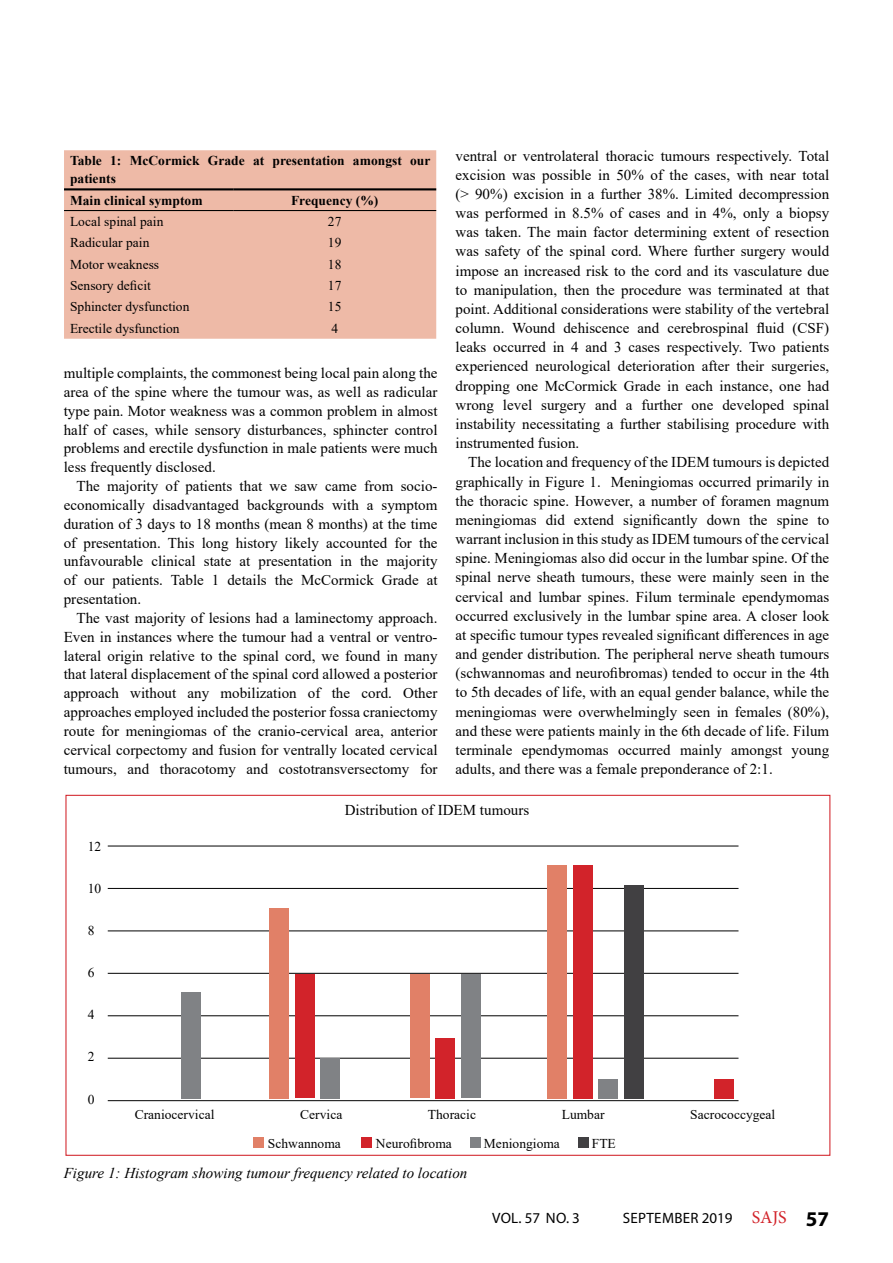
<style>
.page{position:relative;width:893px;height:1263px;background:#fff}
.page>*{position:absolute;margin:0;border:0;box-sizing:border-box;transform-origin:0 0}
.t1{font:15px/19.2px "Times New Roman";color:#000;text-align:justify}
.t2{font:italic 15px "Times New Roman";color:#000}
.t3{font:15px "Myriad Pro";letter-spacing:.02em;color:#000}
.t4{font:13.5px "Times New Roman";color:#000}
.t5{font:700 13.5px/18px "Times New Roman";color:#000}
.s1{font-family:"Minion Pro";font-size:18px;color:#d2232a}
.s2{font-weight:700;font-size:21px}
</style>
<div class="page">
<div style="left:64px;top:150px;width:372px;height:189px;background:#eebaa7"></div>
<hr style="left:64px;top:188px;width:169px;height:2px;background:#000">
<hr style="left:233px;top:188px;width:203px;height:2px;background:#000">
<hr style="left:64px;top:210px;width:169px;height:1px;background:#000">
<hr style="left:233px;top:210px;width:203px;height:1px;background:#000">
<hr style="left:108px;top:1100px;width:630px;height:1px;background:#111">
<hr style="left:108px;top:1058px;width:630px;height:1px;background:#111">
<hr style="left:108px;top:1015px;width:630px;height:1px;background:#111">
<hr style="left:108px;top:973px;width:630px;height:1px;background:#111">
<hr style="left:108px;top:930px;width:630px;height:1px;background:#111">
<hr style="left:108px;top:888px;width:630px;height:1px;background:#111">
<hr style="left:108px;top:845px;width:630px;height:1px;background:#111">
<div style="left:181px;top:992px;width:20px;height:106px;background:#808285"></div>
<div style="left:269px;top:908px;width:20px;height:190px;background:#e18067"></div>
<div style="left:410px;top:974px;width:19px;height:124px;background:#e18067"></div>
<div style="left:547px;top:865px;width:20px;height:233px;background:#e18067"></div>
<div style="left:295px;top:974px;width:20px;height:124px;background:#d2232a"></div>
<div style="left:435px;top:1038px;width:20px;height:60px;background:#d2232a"></div>
<div style="left:573px;top:865px;width:19px;height:233px;background:#d2232a"></div>
<div style="left:714px;top:1079px;width:20px;height:19px;background:#d2232a"></div>
<div style="left:320px;top:1058px;width:20px;height:40px;background:#808285"></div>
<div style="left:461px;top:974px;width:19px;height:124px;background:#808285"></div>
<div style="left:598px;top:1079px;width:20px;height:19px;background:#808285"></div>
<div style="left:624px;top:885px;width:19px;height:213px;background:#414042"></div>
<div style="left:253px;top:1137px;width:11px;height:10px;background:#e18067"></div>
<div style="left:361px;top:1137px;width:10px;height:10px;background:#d2232a"></div>
<div style="left:470px;top:1137px;width:10px;height:10px;background:#808285"></div>
<div style="left:578px;top:1137px;width:10px;height:10px;background:#414042"></div>
<p class="t5" style="left:70px;top:151px;width:362px">Table 1: McCormick Grade at presentation amongst our patients</p>
<p class="t5" style="left:70px;top:191px;width:134px">Main clinical symptom</p>
<p class="t5" style="left:291px;top:191px;width:89px">Frequency (%)</p>
<p class="t4" style="left:70px;top:212px;width:95px">Local spinal pain</p>
<p class="t4" style="left:328px;top:212px;width:15px">27</p>
<p class="t4" style="left:70px;top:233px;width:81px">Radicular pain</p>
<p class="t4" style="left:328px;top:233px;width:15px">19</p>
<p class="t4" style="left:70px;top:255px;width:91px">Motor weakness</p>
<p class="t4" style="left:328px;top:255px;width:15px">18</p>
<p class="t4" style="left:70px;top:276px;width:82px">Sensory deficit</p>
<p class="t4" style="left:328px;top:276px;width:15px">17</p>
<p class="t4" style="left:70px;top:297px;width:121px">Sphincter dysfunction</p>
<p class="t4" style="left:328px;top:297px;width:15px">15</p>
<p class="t4" style="left:70px;top:319px;width:111px">Erectile dysfunction</p>
<p class="t4" style="left:331px;top:319px;width:8px">4</p>
<p class="t1" style="left:64px;top:363px;width:375px">multiple complaints, the commonest being local pain along the area of the spine where the tumour was, as well as radicular type pain. Motor weakness was a common problem in almost half of cases, while sensory disturbances, sphincter control problems and erectile dysfunction in male patients were much less frequently disclosed.</p>
<p class="t1" style="left:64px;top:476px;width:375px;text-indent:13px">The majority of patients that we saw came from socio&shy;economically disadvantaged backgrounds with a symptom duration of 3 days to 18 months (mean 8 months) at the time of presentation. This long history likely accounted for the unfavourable clinical state at presentation in the majority of our patients. Table 1 details the McCormick Grade at presentation.</p>
<p class="t1" style="left:64px;top:608px;width:375px;line-height:18.8px;text-indent:13px">The vast majority of lesions had a laminectomy approach.<br>Even in instances where the tumour had a ventral or ventro&shy;lateral origin relative to the spinal cord, we found in many that lateral displacement of the spinal cord allowed a posterior approach without any mobilization of the cord. Other approaches employed included the posterior fossa craniectomy route for meningiomas of the cranio-cervical area, anterior cervical corpectomy and fusion for ventrally located cervical tumours, and thoracotomy and costotransversectomy for</p>
<p class="t1" style="left:455px;top:145px;width:375px">ventral or ventrolateral thoracic tumours respectively. Total excision was possible in 50% of the cases, with near total (&gt; 90%) excision in a further 38%. Limited decompression was performed in 8.5% of cases and in 4%, only a biopsy was taken. The main factor determining extent of resection was safety of the spinal cord. Where further surgery would impose an increased risk to the cord and its vasculature due to manipulation, then the procedure was terminated at that point. Additional considerations were stability of the vertebral column. Wound dehiscence and cerebrospinal fluid (CSF) leaks occurred in 4 and 3 cases respectively. Two patients experienced neurological deterioration after their surgeries, dropping one McCormick Grade in each instance, one had wrong level surgery and a further one developed spinal instability necessitating a further stabilising procedure with instrumented fusion.</p>
<p class="t1" style="left:455px;top:452px;width:375px;text-indent:13px">The location and frequency of the IDEM tumours is depicted graphically in Figure 1. Meningiomas occurred primarily in the thoracic spine. However, a number of foramen magnum meningiomas did extend significantly down the spine to warrant inclusion in this study as IDEM tumours of the cervical spine. Meningiomas also did occur in the lumbar spine. Of the spinal nerve sheath tumours, these were mainly seen in the cervical and lumbar spines. Filum terminale ependymomas occurred exclusively in the lumbar spine area. A closer look at specific tumour types revealed significant differences in age and gender distribution. The peripheral nerve sheath tumours (schwannomas and neurofibromas) tended to occur in the 4th to 5th decades of life, with an equal gender balance, while the meningiomas were overwhelmingly seen in females (80%), and these were patients mainly in the 6th decade of life. Filum terminale ependymomas occurred mainly amongst young adults, and there was a female preponderance of 2:1.</p>
<p class="t4" style="left:88px;top:836px;width:15px">12</p>
<p class="t4" style="left:88px;top:879px;width:15px">10</p>
<p class="t4" style="left:88px;top:921px;width:8px">8</p>
<p class="t4" style="left:88px;top:963px;width:8px">6</p>
<p class="t4" style="left:88px;top:1005px;width:8px">4</p>
<p class="t4" style="left:88px;top:1047px;width:8px">2</p>
<p class="t4" style="left:88px;top:1089px;width:8px">0</p>
<p class="t1" style="left:345px;top:800px;width:186px">Distribution of IDEM tumours</p>
<p class="t4" style="left:135px;top:1104px;width:81px">Craniocervical</p>
<p class="t4" style="left:300px;top:1104px;width:44px">Cervica</p>
<p class="t4" style="left:428px;top:1104px;width:50px">Thoracic</p>
<p class="t4" style="left:562px;top:1104px;width:44px">Lumbar</p>
<p class="t4" style="left:690px;top:1104px;width:87px">Sacrococcygeal</p>
<p class="t4" style="left:268px;top:1133px;width:74px">Schwannoma</p>
<p class="t4" style="left:376px;top:1133px;width:78px">Neurofibroma</p>
<p class="t4" style="left:484px;top:1133px;width:78px">Meniongioma</p>
<p class="t4" style="left:592px;top:1133px;width:25px">FTE</p>
<p class="t2" style="left:64px;top:1163px;width:405px">Figure 1: Histogram showing tumour frequency related to location</p>
<p class="t3" style="left:492px;top:1208px;width:89px">VOL. 57 NO. 3</p>
<p class="t3" style="left:623px;top:1208px;width:208px">SEPTEMBER 2019 <span class="s1">SAJS</span> <span class="s2">57</span></p>
</div>
